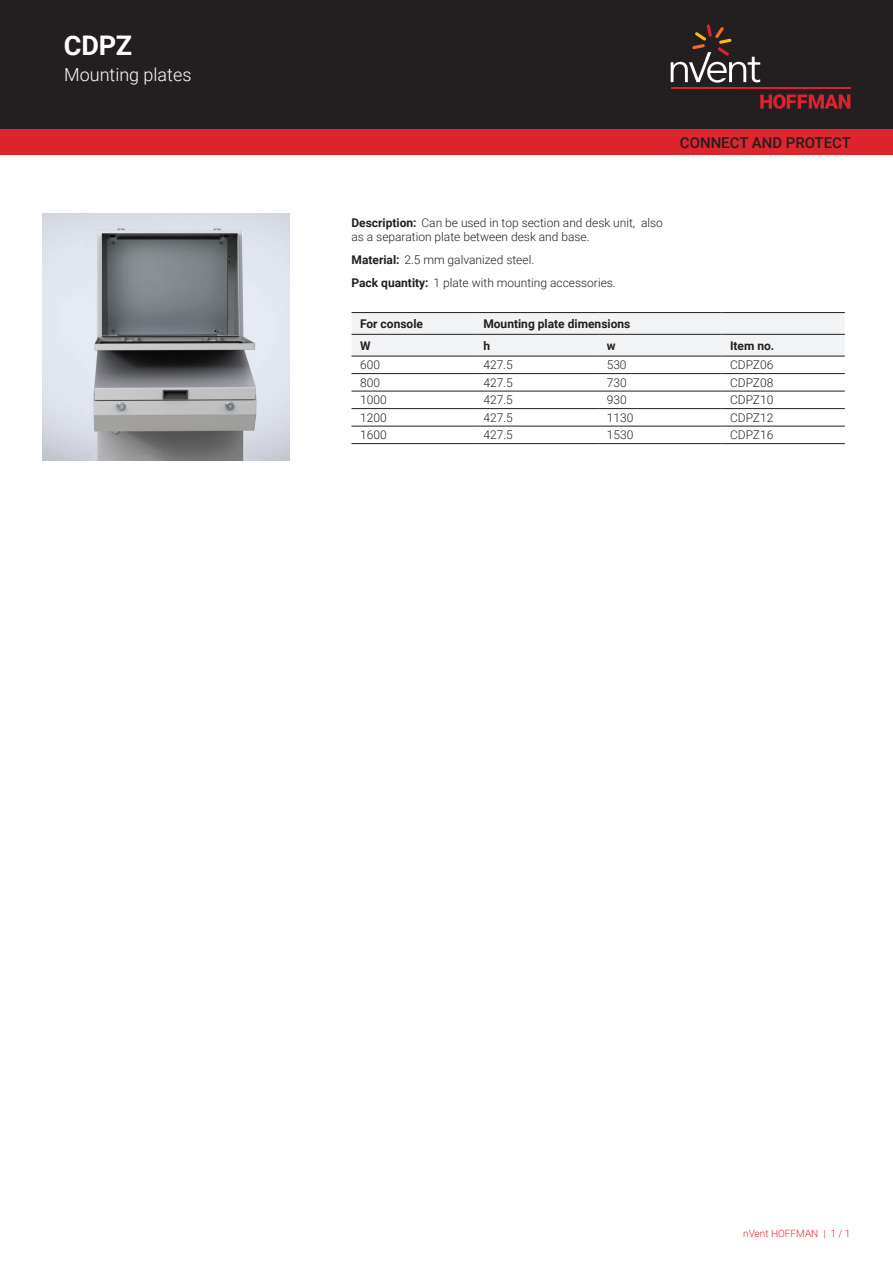
<style>
.page{position:relative;width:893px;height:1263px;background:#fff}
.page>*{position:absolute;margin:0;border:0;box-sizing:border-box;transform-origin:0 0}
.t1{font:700 27px "Roboto";color:#fff}
.t2{font:300 18px "Roboto";color:#fff}
.t3{font:500 15px "Roboto";color:#231f20}
.t4{font:300 12px/14.4px "Roboto";color:#231f20}
.t5{font:700 12px "Roboto";color:#231f20}
.t6{font:300 10.05px "Roboto";color:#de252e}
.s1{font-weight:700}
</style>
<div class="page">
<div style="left:0;top:0;width:893px;height:129px;background:#231f20"></div>
<svg style="left:760px;top:94px;width:90px;height:15px"></svg>
<hr style="left:671px;top:88px;width:179px;height:1px;background:#db2230">
<svg style="left:671px;top:24px;width:89px;height:59px"></svg>
<div style="left:0;top:129px;width:893px;height:26px;background:#de252e"></div>
<svg style="left:351px;top:313px;width:494px;height:43px"></svg>
<hr style="left:351px;top:312px;width:124px;height:1px;background:#231f20">
<hr style="left:475px;top:312px;width:123px;height:1px;background:#231f20">
<hr style="left:598px;top:312px;width:123px;height:1px;background:#231f20">
<hr style="left:721px;top:312px;width:124px;height:1px;background:#231f20">
<hr style="left:351px;top:373px;width:124px;height:1px;background:#231f20">
<hr style="left:475px;top:373px;width:123px;height:1px;background:#231f20">
<hr style="left:598px;top:373px;width:123px;height:1px;background:#231f20">
<hr style="left:721px;top:373px;width:124px;height:1px;background:#231f20">
<hr style="left:351px;top:391px;width:124px;height:1px;background:#231f20">
<hr style="left:475px;top:391px;width:123px;height:1px;background:#231f20">
<hr style="left:598px;top:391px;width:123px;height:1px;background:#231f20">
<hr style="left:721px;top:391px;width:124px;height:1px;background:#231f20">
<hr style="left:351px;top:408px;width:124px;height:1px;background:#231f20">
<hr style="left:475px;top:408px;width:123px;height:1px;background:#231f20">
<hr style="left:598px;top:408px;width:123px;height:1px;background:#231f20">
<hr style="left:721px;top:408px;width:124px;height:1px;background:#231f20">
<hr style="left:351px;top:426px;width:124px;height:1px;background:#231f20">
<hr style="left:475px;top:426px;width:123px;height:1px;background:#231f20">
<hr style="left:598px;top:426px;width:123px;height:1px;background:#231f20">
<hr style="left:721px;top:426px;width:124px;height:1px;background:#231f20">
<hr style="left:351px;top:443px;width:124px;height:1px;background:#231f20">
<hr style="left:475px;top:443px;width:123px;height:1px;background:#231f20">
<hr style="left:598px;top:443px;width:123px;height:1px;background:#231f20">
<hr style="left:721px;top:443px;width:124px;height:1px;background:#231f20">
<hr style="left:351px;top:334px;width:124px;height:1px;background:#231f20">
<hr style="left:475px;top:334px;width:123px;height:1px;background:#231f20">
<hr style="left:598px;top:334px;width:123px;height:1px;background:#231f20">
<hr style="left:721px;top:334px;width:124px;height:1px;background:#231f20">
<hr style="left:351px;top:356px;width:124px;height:1px;background:#231f20">
<hr style="left:475px;top:356px;width:123px;height:1px;background:#231f20">
<hr style="left:598px;top:356px;width:123px;height:1px;background:#231f20">
<hr style="left:721px;top:356px;width:124px;height:1px;background:#231f20">
<img style="left:43px;top:213px;width:246px;height:247px">
<h1 class="t1" style="left:64px;top:27px;width:70px">CDPZ</h1>
<h2 class="t2" style="left:64px;top:62px;width:129px">Mounting plates</h2>
<p class="t3" style="left:680px;top:132px;width:173px">CONNECT AND PROTECT</p>
<p class="t4" style="left:351px;top:215px;width:313px"><span class="s1">Description:</span> Can be used in top section and desk unit, also as a separation plate between desk and base.</p>
<p class="t4" style="left:351px;top:248px;width:266px;line-height:23px"><span class="s1">Material:</span> 2.5 mm galvanized steel.<br><span class="s1">Pack quantity:</span> 1 plate with mounting accessories.</p>
<p class="t5" style="left:360px;top:315px;width:64px">For console</p>
<p class="t5" style="left:483px;top:315px;width:148px">Mounting plate dimensions</p>
<p class="t5" style="left:360px;top:337px;width:12px">W</p>
<p class="t5" style="left:483px;top:337px;width:8px">h</p>
<p class="t5" style="left:607px;top:337px;width:10px">w</p>
<p class="t5" style="left:730px;top:337px;width:46px">Item no.</p>
<p class="t4" style="left:360px;top:357px;width:21px">600</p>
<p class="t4" style="left:483px;top:357px;width:31px">427.5</p>
<p class="t4" style="left:607px;top:357px;width:21px">530</p>
<p class="t4" style="left:730px;top:357px;width:45px">CDPZ06</p>
<p class="t4" style="left:360px;top:375px;width:21px">800</p>
<p class="t4" style="left:483px;top:375px;width:31px">427.5</p>
<p class="t4" style="left:607px;top:375px;width:21px">730</p>
<p class="t4" style="left:730px;top:375px;width:45px">CDPZ08</p>
<p class="t4" style="left:360px;top:392px;width:28px">1000</p>
<p class="t4" style="left:483px;top:392px;width:31px">427.5</p>
<p class="t4" style="left:607px;top:392px;width:21px">930</p>
<p class="t4" style="left:730px;top:392px;width:45px">CDPZ10</p>
<p class="t4" style="left:360px;top:410px;width:28px">1200</p>
<p class="t4" style="left:483px;top:410px;width:31px">427.5</p>
<p class="t4" style="left:607px;top:410px;width:28px">1130</p>
<p class="t4" style="left:730px;top:410px;width:45px">CDPZ12</p>
<p class="t4" style="left:360px;top:427px;width:28px">1600</p>
<p class="t4" style="left:483px;top:427px;width:31px">427.5</p>
<p class="t4" style="left:607px;top:427px;width:28px">1530</p>
<p class="t4" style="left:730px;top:427px;width:45px">CDPZ16</p>
<p class="t6" style="left:743px;top:1226px;width:109px">nVent HOFFMAN | 1 / 1</p>
</div>
